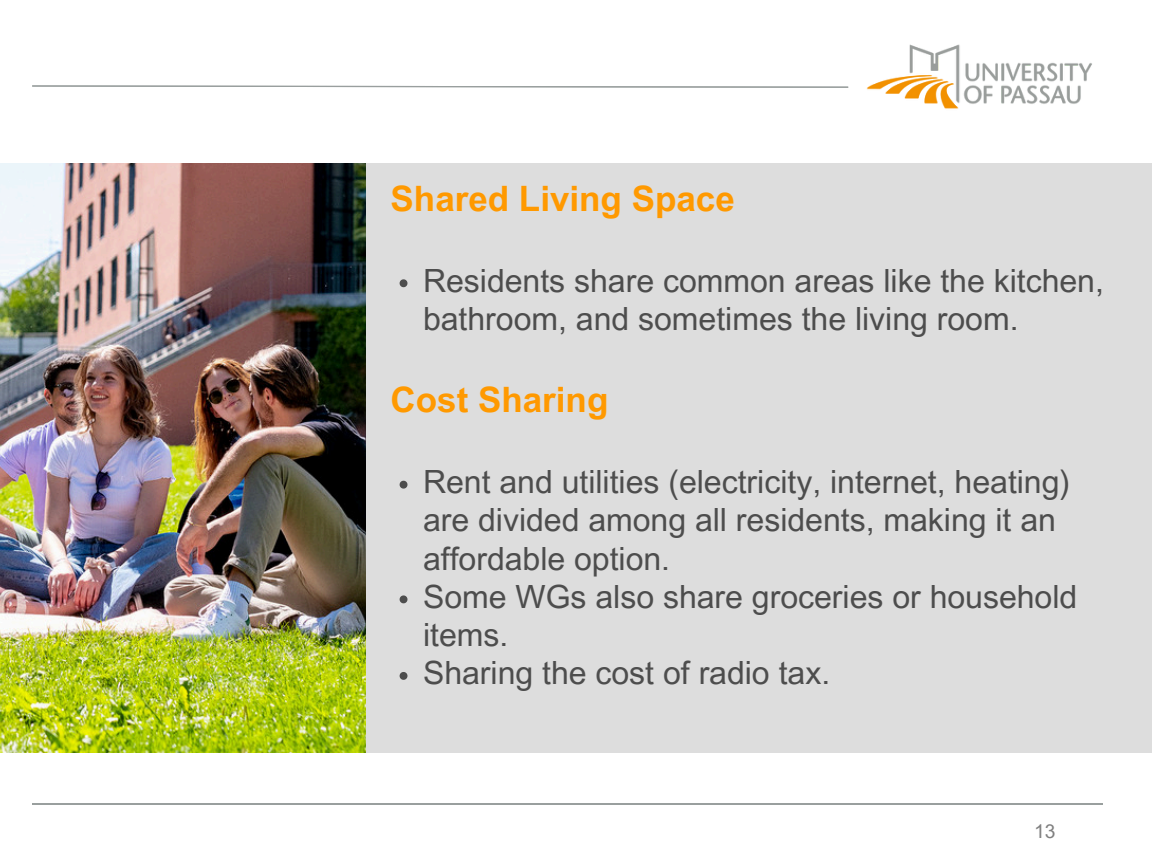
<style>
.page{position:relative;width:1152px;height:864px;background:#fff}
.page>*{position:absolute;margin:0;border:0;box-sizing:border-box;transform-origin:0 0}
.t1{font:700 34.95px "Arial MT Pro";color:#f90}
.t2{font:31.95px/38.2px "Arial MT Pro";color:#4d4d4d}
.t3{font:19.2px "Arial MT Pro";color:#7f7f7f}
</style>
<div class="page">
<img style="left:866px;top:44px;width:226px;height:65px">
<svg style="left:32px;top:85px;width:816px;height:3px"></svg>
<hr style="left:32px;top:803px;width:1070px;height:2px;background:#999f9e">
<div style="left:363px;top:163px;width:788px;height:590px;background:#ddd"></div>
<svg style="left:400px;top:279px;width:7px;height:8px"></svg>
<svg style="left:400px;top:481px;width:7px;height:8px"></svg>
<svg style="left:400px;top:595px;width:7px;height:8px"></svg>
<svg style="left:400px;top:672px;width:7px;height:8px"></svg>
<img style="left:0;top:163px;width:366px;height:590px">
<p class="t1" style="left:391px;top:185px;width:346px">Shared Living Space</p>
<p class="t2" style="left:423px;top:265px;width:682px">Residents share common areas like the kitchen, bathroom, and sometimes the living room.</p>
<h1 class="t1" style="left:391px;top:387px;width:219px">Cost Sharing</h1>
<h1 class="t2" style="left:423px;top:467px;width:649px">Rent and utilities (electricity, internet, heating) are divided among all residents, making it an affordable option.</h1>
<p class="t2" style="left:423px;top:581px;width:656px">Some WGs also share groceries or household items.</p>
<p class="t2" style="left:423px;top:658px;width:409px">Sharing the cost of radio tax.</p>
<p class="t3" style="left:1034px;top:824px;width:23px">13</p>
</div>
